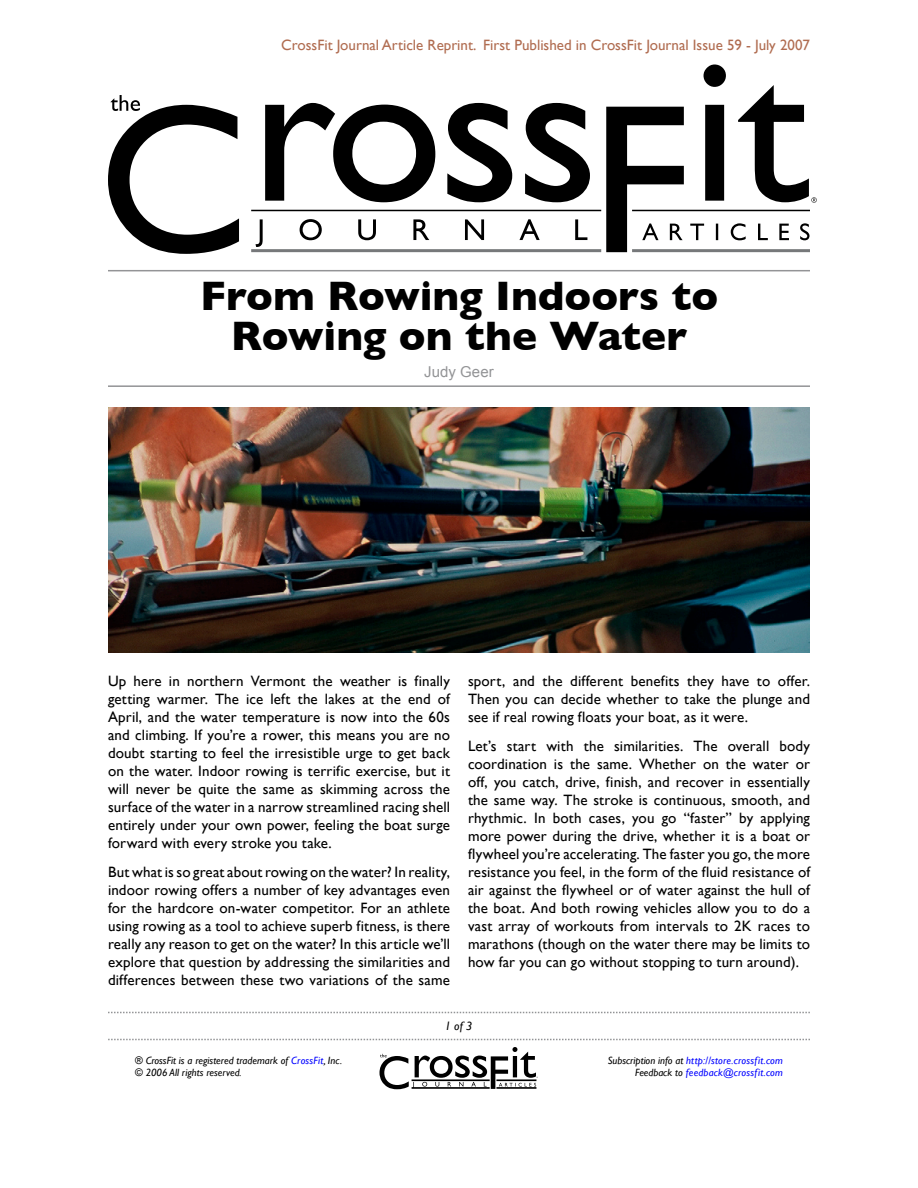
<style>
.page{position:relative;width:918px;height:1188px;background:#fff}
.page>*{position:absolute;margin:0;border:0;box-sizing:border-box;transform-origin:0 0}
.t1{font:700 42px/40.5px "Gill Sans";letter-spacing:-.005em;color:#000;text-align:center}
.t2{font:15px/18px "Gill Sans";letter-spacing:.01em;color:#000;text-align:justify}
.t3{font:15px "Gill Sans";color:#b06c50}
.t4{font:15px "Arial";color:#939496}
.t5{font:italic 12px "Gill Sans";color:#000}
.t6{font:italic 10.5px/12.6px "Gill Sans";letter-spacing:.015em;color:#00f;text-align:right}
.t7{font:italic 10.5px/12.6px "Gill Sans";color:#000}
.s1{color:#00f}
.s2{color:#000}
</style>
<div class="page">
<svg style="left:265px;top:103px;width:170px;height:99px"></svg>
<svg style="left:447px;top:103px;width:65px;height:99px"></svg>
<svg style="left:525px;top:103px;width:65px;height:99px"></svg>
<svg style="left:108px;top:95px;width:131px;height:159px"></svg>
<svg style="left:256px;top:219px;width:7px;height:28px"></svg>
<svg style="left:300px;top:219px;width:22px;height:21px"></svg>
<svg style="left:358px;top:219px;width:18px;height:21px"></svg>
<svg style="left:413px;top:219px;width:16px;height:21px"></svg>
<svg style="left:465px;top:219px;width:19px;height:21px"></svg>
<svg style="left:519px;top:219px;width:21px;height:21px"></svg>
<svg style="left:575px;top:219px;width:12px;height:21px"></svg>
<svg style="left:606px;top:64px;width:211px;height:188px"></svg>
<svg style="left:380px;top:1047px;width:158px;height:42px"></svg>
<svg style="left:108px;top:1012px;width:702px;height:1px"></svg>
<svg style="left:108px;top:1039px;width:702px;height:1px"></svg>
<hr style="left:251px;top:210px;width:350px;height:1px;background:#000">
<hr style="left:632px;top:210px;width:178px;height:1px;background:#000">
<hr style="left:251px;top:249px;width:350px;height:3px;background:#76787a">
<hr style="left:632px;top:249px;width:178px;height:3px;background:#76787a">
<hr style="left:108px;top:270px;width:702px;height:1px;background:#939496">
<hr style="left:108px;top:385px;width:702px;height:2px;background:#939496">
<img style="left:108px;top:407px;width:702px;height:245px">
<p class="t3" style="left:281px;top:36px;width:530px">CrossFit Journal Article Reprint. First Published in CrossFit Journal Issue 59 - July 2007</p>
<h1 class="t1" style="left:200px;top:275px;width:520px">From Rowing Indoors to<br>Rowing on the Water</h1>
<p class="t4" style="left:424px;top:363px;width:71px">Judy Geer</p>
<p class="t2" style="left:108px;top:672px;width:344px">Up here in northern Vermont the weather is finally getting warmer. The ice left the lakes at the end of April, and the water temperature is now into the 60s and climbing. If you’re a rower, this means you are no doubt starting to feel the irresistible urge to get back on the water. Indoor rowing is terrific exercise, but it will never be quite the same as skimming across the surface of the water in a narrow streamlined racing shell entirely under your own power, feeling the boat surge forward with every stroke you take.</p>
<p class="t2" style="left:108px;top:863px;width:344px">But what is so great about rowing on the water? In reality, indoor rowing offers a number of key advantages even for the hardcore on-water competitor. For an athlete using rowing as a tool to achieve superb fitness, is there really any reason to get on the water? In this article we’ll explore that question by addressing the similarities and differences between these two variations of the same</p>
<p class="t2" style="left:468px;top:672px;width:343px">sport, and the different benefits they have to offer.<br>Then you can decide whether to take the plunge and see if real rowing floats your boat, as it were.</p>
<p class="t2" style="left:468px;top:737px;width:344px">Let’s start with the similarities. The overall body coordination is the same. Whether on the water or off, you catch, drive, finish, and recover in essentially the same way. The stroke is continuous, smooth, and rhythmic. In both cases, you go “faster” by applying more power during the drive, whether it is a boat or flywheel you’re accelerating. The faster you go, the more resistance you feel, in the form of the fluid resistance of air against the flywheel or of water against the hull of the boat. And both rowing vehicles allow you to do a vast array of workouts from intervals to 2K races to marathons (though on the water there may be limits to how far you can go without stopping to turn around).</p>
<p class="t5" style="left:445px;top:1019px;width:29px">1 of 3</p>
<p class="t7" style="left:135px;top:1054px;width:209px">® CrossFit is a registered trademark of <span class="s1">CrossFit</span>, Inc. © 2006 All rights reserved.</p>
<p class="t6" style="left:608px;top:1054px;width:177px"><span class="s2">Subscription info at</span> http://store.crossfit.com<br><span class="s2">Feedback to</span> feedback@crossfit.com</p>
</div>
